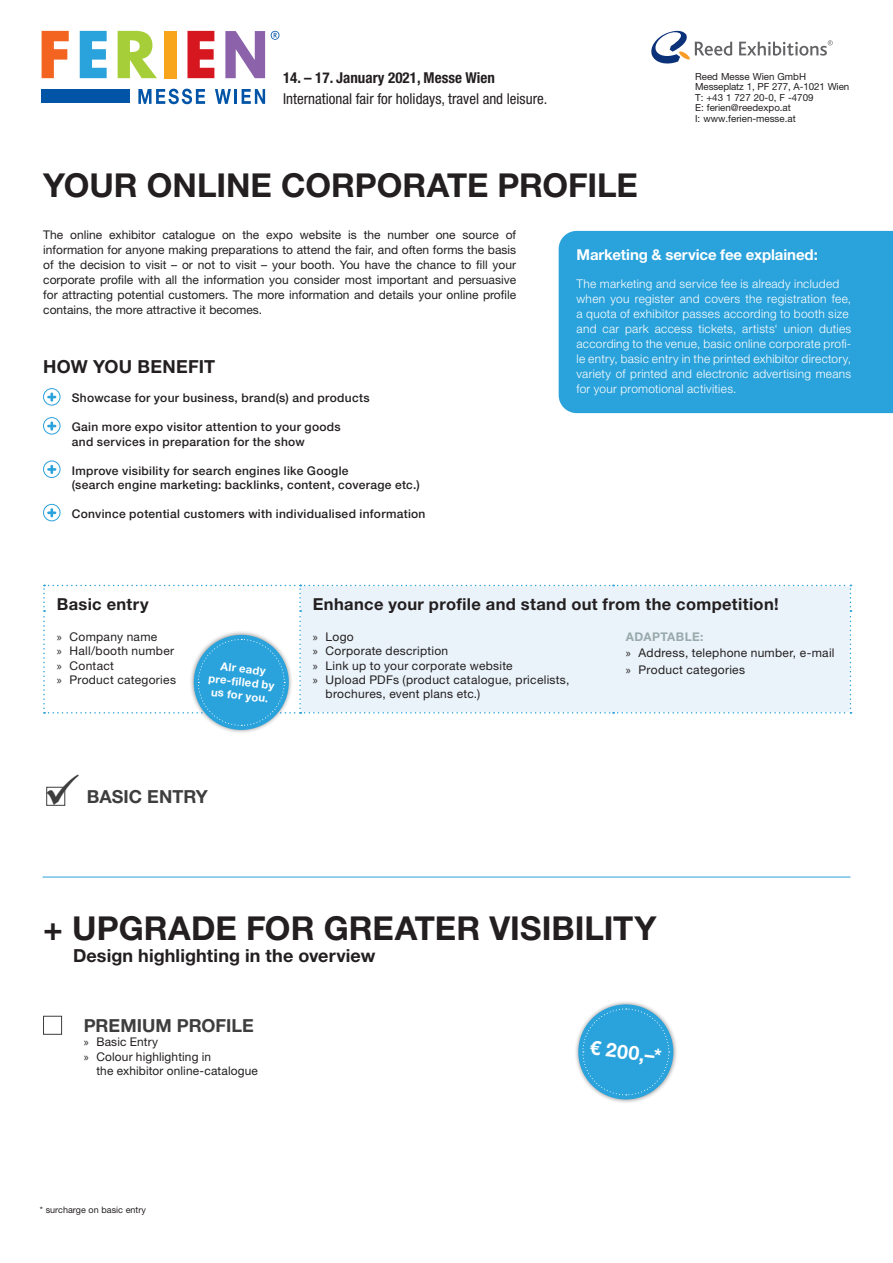
<style>
.page{position:relative;width:893px;height:1263px;background:#fff}
.page>*{position:absolute;margin:0;border:0;box-sizing:border-box;transform-origin:0 0}
.t1{font:700 33px "Helvetica Neue LT Pro";color:#231f20}
.t2{font:700 19.5px "Helvetica Neue LT Pro";color:#fff}
.t3{font:700 18px "Helvetica Neue LT Pro";letter-spacing:.005em;color:#231f20}
.t4{font:700 18px "Helvetica Neue LT Pro";color:#3e3e3f}
.t5{font:700 16.5px "Helvetica Neue LT Pro";letter-spacing:.02em;color:#231f20}
.t6{font:condensed 15px "Helvetica Neue LT Pro";color:#231f20}
.t7{font:700 15px "Helvetica Neue LT Pro";letter-spacing:-.005em;color:#fff}
.t8{font:700 condensed 15px "Helvetica Neue LT Pro";color:#231f20}
.t9{font:12px/15px "Helvetica Neue LT Std";color:#231f20;text-align:justify}
.t10{font:300 12px/15px "Helvetica Neue LT Pro";letter-spacing:.025em;color:#fff}
.t11{font:12px/14.4px "Helvetica Neue LT Pro";letter-spacing:.02em;color:#231f20}
.t12{font:500 12px/14.4px "Helvetica Neue LT Pro";letter-spacing:.025em;color:#231f20}
.t13{font:700 11.25px/13.5px "Helvetica Neue LT Pro";color:#fff;text-align:center}
.t14{font:9.75px/10.5px "Helvetica Neue LT Pro";color:#231f20}
.t15{font:9px "Helvetica Neue LT Pro";color:#231f20}
.s1{font-family:"Myriad Pro"}
.s2{font-weight:700;color:#99aaab}
</style>
<div class="page">
<svg style="left:42px;top:31px;width:27px;height:47px"></svg>
<svg style="left:80px;top:31px;width:27px;height:47px"></svg>
<svg style="left:187px;top:31px;width:27px;height:47px"></svg>
<svg style="left:225px;top:31px;width:40px;height:47px"></svg>
<svg style="left:118px;top:31px;width:39px;height:47px"></svg>
<div style="left:164px;top:31px;width:12px;height:47px;background:#f9a51b"></div>
<div style="left:42px;top:89px;width:88px;height:14px;background:#0154a6"></div>
<svg style="left:138px;top:89px;width:67px;height:15px"></svg>
<svg style="left:215px;top:89px;width:16px;height:15px"></svg>
<hr style="left:234px;top:89px;width:3px;height:15px;background:#0154a6">
<svg style="left:242px;top:89px;width:23px;height:15px"></svg>
<svg style="left:271px;top:31px;width:8px;height:9px"></svg>
<svg style="left:651px;top:31px;width:81px;height:33px"></svg>
<svg style="left:739px;top:40px;width:94px;height:16px"></svg>
<div style="left:189px;top:630px;width:105px;height:105px;background:#231f20;opacity:.5"></div>
<svg style="left:43px;top:585px;width:808px;height:141px"></svg>
<div style="left:46px;top:787px;width:19px;height:19px;border:1px solid #3e3e3f"></div>
<hr style="left:43px;top:877px;width:807px;height:1px;background:#2aa2db">
<div style="left:559px;top:231px;width:334px;height:182px;background:#2aa2db"></div>
<div style="left:43px;top:388px;width:17px;height:17px;border:1px solid #2aa2db;border-radius:50%"></div>
<svg style="left:47px;top:392px;width:9px;height:10px"></svg>
<div style="left:43px;top:417px;width:17px;height:17px;border:1px solid #2aa2db;border-radius:50%"></div>
<svg style="left:47px;top:421px;width:9px;height:10px"></svg>
<div style="left:43px;top:461px;width:17px;height:17px;border:1px solid #2aa2db;border-radius:50%"></div>
<svg style="left:47px;top:465px;width:9px;height:9px"></svg>
<div style="left:43px;top:504px;width:17px;height:17px;border:1px solid #2aa2db;border-radius:50%"></div>
<svg style="left:47px;top:508px;width:9px;height:9px"></svg>
<div style="left:43px;top:1016px;width:19px;height:19px;border:1px solid #3e3e3f"></div>
<div style="left:574px;top:1000px;width:104px;height:104px;background:#231f20;opacity:.5"></div>
<div style="left:578px;top:1004px;width:95px;height:95px;background:#2aa2db;border-radius:50%"></div>
<svg style="left:582px;top:1008px;width:88px;height:88px"></svg>
<p class="t8" style="left:283px;top:69px;width:213px">14. – 17. January 2021, Messe Wien</p>
<p class="t6" style="left:283px;top:90px;width:266px">International fair for holidays, travel and leisure.</p>
<p class="t14" style="left:695px;top:71px;width:156px">Reed Messe Wien GmbH<br>Messeplatz 1, PF 277, A-1021 Wien<br>T: +43 1 727 20-0, F -4709<br>E: ferien@reedexpo.at<br>I: www.ferien-messe.at</p>
<h1 class="t1" style="left:43px;top:164px;width:596px">YOUR ONLINE CORPORATE PROFILE</h1>
<p class="t9" style="left:43px;top:228px;width:474px">The online exhibitor catalogue on the expo website is the number one source of information for anyone making preparations to attend the fair, and often forms the basis of the decision to visit – or not to visit – your booth. You have the chance to fill your corporate profile with all the information you consider most important and persuasive for attracting potential customers. The more information and details your online profile contains, the more attractive it becomes.</p>
<p class="t7" style="left:576px;top:245px;width:243px">Marketing &amp; service fee explained:</p>
<p class="t10" style="left:576px;top:276px;width:276px">The marketing and service fee is already included when you register and covers the registration fee, a quota of exhibitor passes according to booth size and car park access tickets, artists‘ union duties according to the venue, basic online corporate profi&shy;le entry, basic entry in the printed exhibitor directory, variety of printed and electronic advertising means for your promotional activities.</p>
<h3 class="t3" style="left:43px;top:355px;width:173px">HOW YOU BENEFIT</h3>
<p class="t12" style="left:72px;top:391px;width:299px">Showcase for your business, brand(s) and products</p>
<p class="t12" style="left:72px;top:420px;width:270px">Gain more expo visitor attention to your goods and services in preparation for the show</p>
<p class="t12" style="left:72px;top:463px;width:350px">Improve visibility for search engines like Google<br>(search engine marketing: backlinks, content, coverage etc.)</p>
<p class="t12" style="left:72px;top:506px;width:355px">Convince potential customers with individualised information</p>
<h3 class="t5" style="left:57px;top:594px;width:93px">Basic entry</h3>
<h3 class="t5" style="left:313px;top:594px;width:467px">Enhance your profile and stand out from the competition!</h3>
<p class="t11" style="left:57px;top:629px;width:121px"><span class="s1">»</span> Company name<br><span class="s1">»</span> Hall/booth number <span class="s1">»</span> Contact<br><span class="s1">»</span> Product categories</p>
<p class="t11" style="left:313px;top:629px;width:42px"><span class="s1">»</span> Logo</p>
<p class="t11" style="left:626px;top:628px;width:210px;line-height:16.5px"><span class="s2">ADAPTABLE:<br></span><span class="s1">»</span> Address, telephone number, e-mail <span class="s1">»</span> Product categories</p>
<p class="t11" style="left:313px;top:643px;width:137px"><span class="s1">»</span> Corporate description</p>
<p class="t11" style="left:313px;top:658px;width:201px"><span class="s1">»</span> Link up to your corporate website</p>
<p class="t11" style="left:313px;top:672px;width:258px"><span class="s1">»</span> Upload PDFs (product catalogue, pricelists,</p>
<p class="t11" style="left:326px;top:687px;width:156px">brochures, event plans etc.)</p>
<p class="t13" style="left:211px;top:657px;width:68px;rotate:7deg">Alr eady pre-fi lled by us for you.</p>
<h3 class="t4" style="left:43px;top:785px;width:166px">✓ BASIC ENTRY</h3>
<h1 class="t1" style="left:43px;top:907px;width:615px">+ UPGRADE FOR GREATER VISIBILITY</h1>
<h3 class="t3" style="left:73px;top:944px;width:304px">Design highlighting in the overview</h3>
<h3 class="t4" style="left:84px;top:1014px;width:172px">PREMIUM PROFILE</h3>
<p class="t11" style="left:84px;top:1034px;width:76px"><span class="s1">»</span> Basic Entry</p>
<p class="t11" style="left:84px;top:1049px;width:129px"><span class="s1">»</span> Colour highlighting in</p>
<p class="t11" style="left:96px;top:1063px;width:163px">the exhibitor online-catalogue</p>
<p class="t15" style="left:40px;top:1204px;width:108px">* surcharge on basic entry</p>
<h2 class="t2" style="left:591px;top:1035px;width:74px;rotate:7deg">€ 200,–*</h2>
</div>
